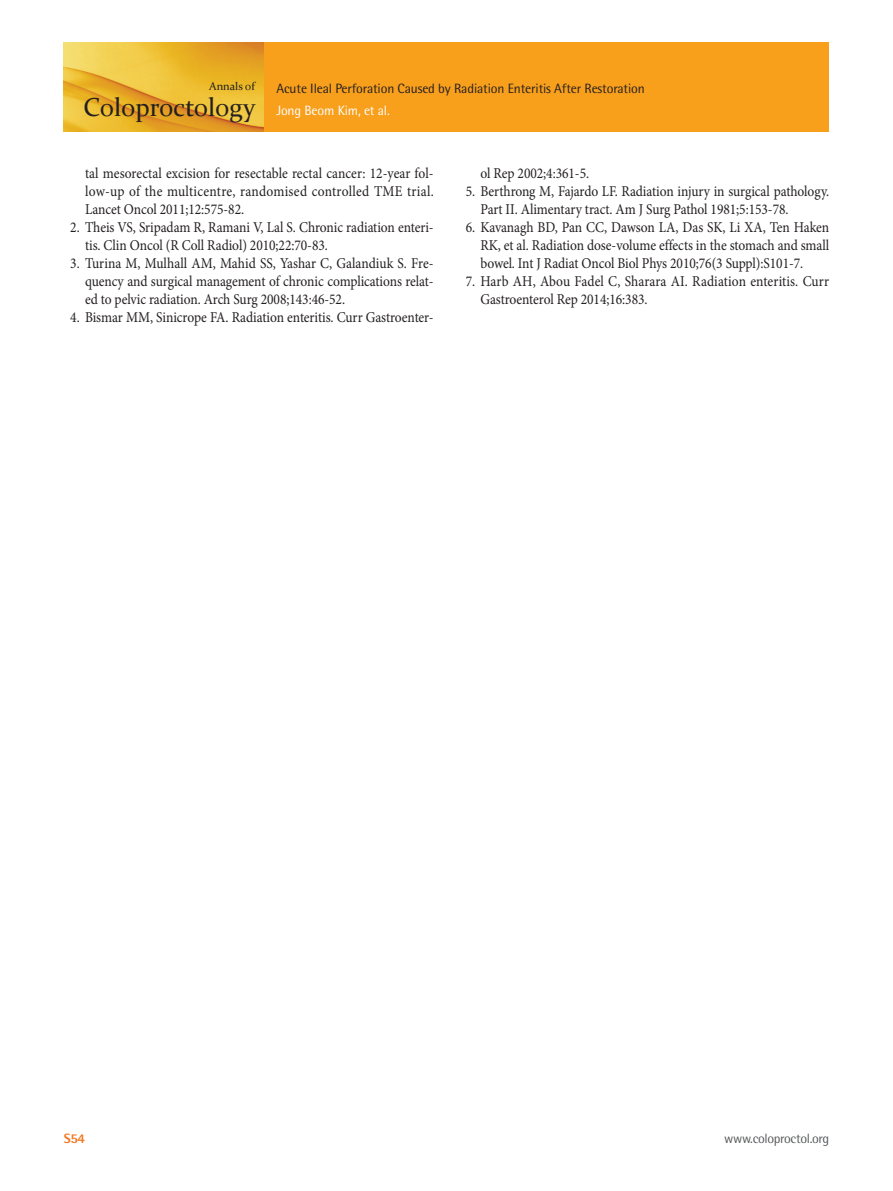
<style>
.page{position:relative;width:893px;height:1191px;background:#fff}
.page>*{position:absolute;margin:0;border:0;box-sizing:border-box;transform-origin:0 0}
.t1{font:25.95px "Constantia";color:#231f20}
.참고문헌1{font:15px/18px "Minion Pro";letter-spacing:-.005em;color:#231f20;text-align:justify;scale:.9 1}
.t2{font:13.5px "Rotis Semi Sans Std";letter-spacing:-.01em;color:#231f20}
.t3{font:13.5px "Rotis Semi Sans Std";letter-spacing:-.025em;color:#57585a}
.t4{font:13.5px "Rotis Semi Sans Std";letter-spacing:-.01em;color:#fff}
.t5{font:800 13.5px "Rotis Semi Sans Std";color:#f47721}
.t6{font:11.25px "Constantia";color:#231f20}
</style>
<div class="page">
<div style="left:264px;top:43px;width:565px;height:89px;background:#f89f1c"></div>
<img style="left:64px;top:43px;width:200px;height:89px">
<p class="t6" style="left:209px;top:79px;width:47px">Annals of</p>
<h1 class="t1" style="left:83px;top:90px;width:174px">Coloproctology</h1>
<p class="t2" style="left:276px;top:80px;width:370px">Acute Ileal Perforation Caused by Radiation Enteritis After Restoration</p>
<p class="t4" style="left:276px;top:102px;width:115px">Jong Beom Kim, et al.</p>
<p class="참고문헌1" style="left:85px;top:164px;width:389px">tal mesorectal excision for resectable rectal cancer: 12-year fol&shy;low-up of the multicentre, randomised controlled TME trial.<br>Lancet Oncol 2011;12:575-82.</p>
<p class="참고문헌1" style="left:85px;top:218px;width:389px;text-indent:-15px">2. Theis VS, Sripadam R, Ramani V, Lal S. Chronic radiation enteri&shy;tis. Clin Oncol (R Coll Radiol) 2010;22:70-83.</p>
<p class="참고문헌1" style="left:85px;top:254px;width:389px;text-indent:-15px">3. Turina M, Mulhall AM, Mahid SS, Yashar C, Galandiuk S. Fre&shy;quency and surgical management of chronic complications relat&shy;ed to pelvic radiation. Arch Surg 2008;143:46-52.</p>
<p class="참고문헌1" style="left:70px;top:308px;width:405px">4. Bismar MM, Sinicrope FA. Radiation enteritis. Curr Gastroenter-</p>
<p class="참고문헌1" style="left:480px;top:164px;width:122px">ol Rep 2002;4:361-5.</p>
<p class="참고문헌1" style="left:480px;top:182px;width:389px;text-indent:-15px">5. Berthrong M, Fajardo LF. Radiation injury in surgical pathology.<br>Part II. Alimentary tract. Am J Surg Pathol 1981;5:153-78.</p>
<p class="참고문헌1" style="left:480px;top:218px;width:389px;text-indent:-15px">6. Kavanagh BD, Pan CC, Dawson LA, Das SK, Li XA, Ten Haken RK, et al. Radiation dose-volume effects in the stomach and small bowel. Int J Radiat Oncol Biol Phys 2010;76(3 Suppl):S101-7.</p>
<p class="참고문헌1" style="left:480px;top:272px;width:389px;text-indent:-15px">7. Harb AH, Abou Fadel C, Sharara AI. Radiation enteritis. Curr<br>Gastroenterol Rep 2014;16:383.</p>
<p class="t5" style="left:64px;top:1129px;width:23px">S54</p>
<p class="t3" style="left:724px;top:1130px;width:106px">www.coloproctol.org</p>
</div>
